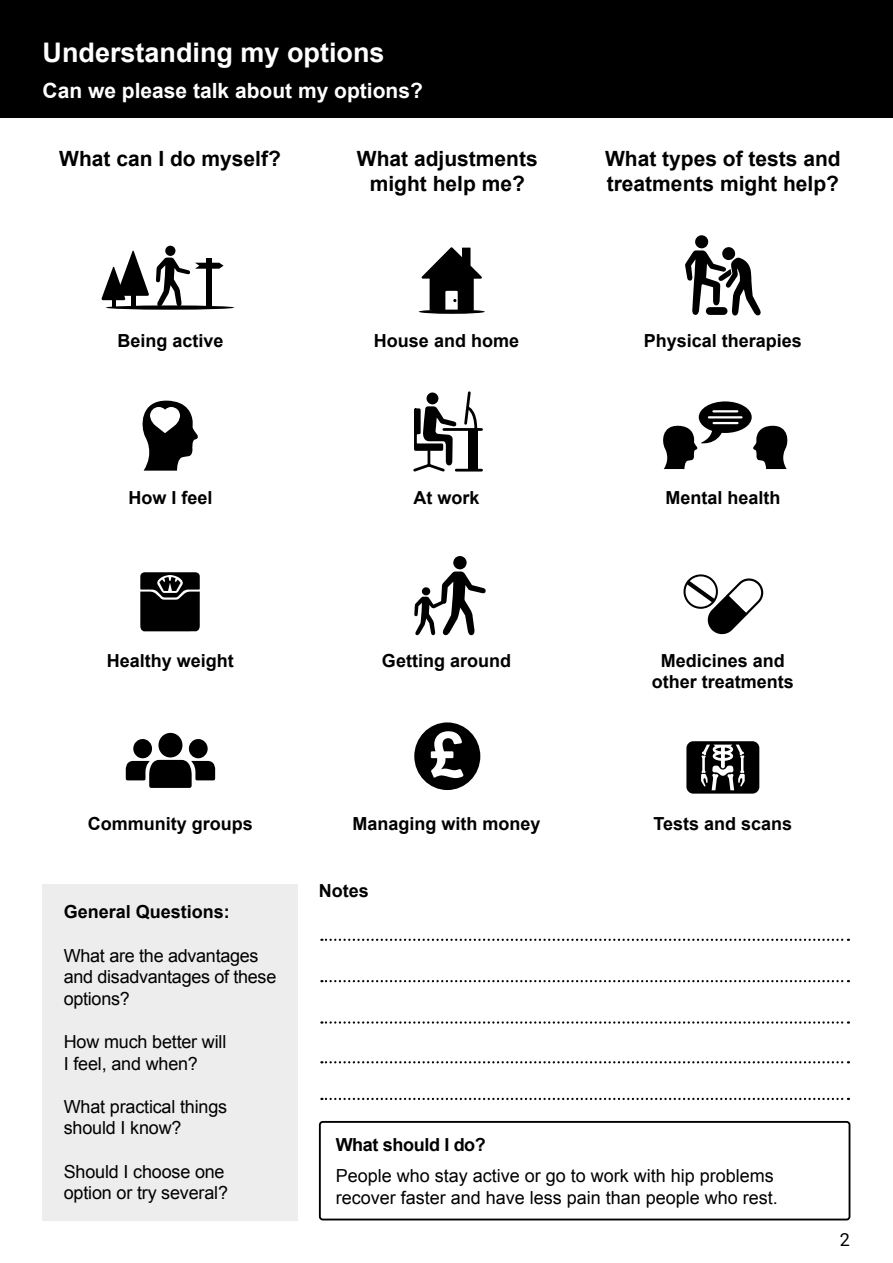
<style>
.page{position:relative;width:893px;height:1263px;background:#fff}
.page>*{position:absolute;margin:0;border:0;box-sizing:border-box;transform-origin:0 0}
.t1{font:700 27px "Arial";color:#fff}
.t2{font:700 21px/25.2px "Arial";color:#000}
.t3{font:700 21px "Arial";color:#fff}
.t4{font:18px/21.6px "Arial";letter-spacing:-.01em;color:#000}
.t5{font:700 18px/21.6px "Arial";color:#000;text-align:center}
.t6{font:700 18px "Arial";letter-spacing:-.02em;color:#000}
.t7{font:18px "Roboto";color:#000}
</style>
<div class="page">
<div style="left:43px;top:884px;width:255px;height:336px;background:#ededed"></div>
<svg style="left:321px;top:939px;width:528px;height:2px"></svg>
<svg style="left:321px;top:1098px;width:528px;height:2px"></svg>
<svg style="left:321px;top:1021px;width:528px;height:3px"></svg>
<svg style="left:321px;top:1061px;width:528px;height:2px"></svg>
<svg style="left:321px;top:980px;width:528px;height:2px"></svg>
<div style="left:0;top:0;width:893px;height:118px;background:#000"></div>
<div style="left:688px;top:743px;width:70px;height:49px;background:#000;border-radius:5px"></div>
<div style="left:686px;top:741px;width:73px;height:53px;border:3px solid #000;border-radius:5px"></div>
<svg style="left:701px;top:745px;width:44px;height:45px"></svg>
<svg style="left:125px;top:733px;width:91px;height:55px"></svg>
<svg style="left:414px;top:722px;width:66px;height:68px"></svg>
<hr style="left:444px;top:428px;width:38px;height:3px;background:#000">
<hr style="left:456px;top:469px;width:26px;height:2px;background:#000">
<svg style="left:463px;top:391px;width:16px;height:40px"></svg>
<div style="left:468px;top:429px;width:10px;height:41px;background:#000"></div>
<svg style="left:142px;top:400px;width:56px;height:71px"></svg>
<svg style="left:413px;top:392px;width:44px;height:80px"></svg>
<svg style="left:753px;top:425px;width:35px;height:44px"></svg>
<svg style="left:663px;top:425px;width:59px;height:44px"></svg>
<svg style="left:699px;top:401px;width:53px;height:32px"></svg>
<hr style="left:713px;top:410px;width:24px;height:2px;background:#fff">
<hr style="left:714px;top:422px;width:23px;height:2px;background:#fff">
<hr style="left:709px;top:416px;width:32px;height:2px;background:#fff">
<svg style="left:414px;top:556px;width:72px;height:80px"></svg>
<svg style="left:683px;top:574px;width:80px;height:61px"></svg>
<svg style="left:140px;top:572px;width:60px;height:59px;background:#1b1b1b"></svg>
<svg style="left:419px;top:310px;width:66px;height:4px"></svg>
<svg style="left:165px;top:245px;width:11px;height:11px"></svg>
<div style="left:106px;top:305px;width:128px;height:5px;background:#000;border-radius:50%"></div>
<svg style="left:156px;top:258px;width:68px;height:49px"></svg>
<svg style="left:101px;top:250px;width:48px;height:58px"></svg>
<svg style="left:421px;top:247px;width:61px;height:63px"></svg>
<svg style="left:685px;top:235px;width:76px;height:81px"></svg>
<div style="left:319px;top:1121px;width:531px;height:99px;border:2px solid #000;border-radius:3px"></div>
<h1 class="t1" style="left:43px;top:35px;width:344px">Understanding my options</h1>
<p class="t3" style="left:43px;top:77px;width:382px">Can we please talk about my options?</p>
<p class="t2" style="left:59px;top:147px;width:223px">What can I do myself?</p>
<p class="t2" style="left:357px;top:147px;width:182px;text-align:center">What adjustments might help me?</p>
<p class="t2" style="left:605px;top:147px;width:237px">What types of tests and treatments might help?</p>
<p class="t5" style="left:117px;top:330px;width:108px">Being active</p>
<p class="t5" style="left:374px;top:330px;width:147px">House and home</p>
<p class="t5" style="left:644px;top:330px;width:160px">Physical therapies</p>
<p class="t5" style="left:128px;top:488px;width:86px">How I feel</p>
<p class="t5" style="left:413px;top:488px;width:68px">At work</p>
<p class="t5" style="left:665px;top:487px;width:117px">Mental health</p>
<p class="t5" style="left:107px;top:650px;width:129px">Healthy weight</p>
<p class="t5" style="left:382px;top:650px;width:131px">Getting around</p>
<p class="t5" style="left:652px;top:650px;width:144px">Medicines and other treatments</p>
<p class="t5" style="left:88px;top:813px;width:167px">Community groups</p>
<p class="t5" style="left:352px;top:813px;width:190px">Managing with money</p>
<p class="t5" style="left:653px;top:813px;width:140px">Tests and scans</p>
<p class="t5" style="left:64px;top:902px;width:168px">General Questions:</p>
<p class="t4" style="left:64px;top:945px;width:214px">What are the advantages and disadvantages of these options?</p>
<p class="t4" style="left:64px;top:1031px;width:164px">How much better will<br>I feel, and when?</p>
<p class="t4" style="left:64px;top:1096px;width:165px">What practical things should I know?</p>
<p class="t4" style="left:64px;top:1161px;width:166px">Should I choose one option or try several?</p>
<p class="t5" style="left:319px;top:880px;width:52px">Notes</p>
<p class="t6" style="left:336px;top:1133px;width:152px">What should I do?</p>
<p class="t4" style="left:336px;top:1165px;width:444px">People who stay active or go to work with hip problems recover faster and have less pain than people who rest.</p>
<p class="t7" style="left:840px;top:1227px;width:12px">2</p>
</div>
